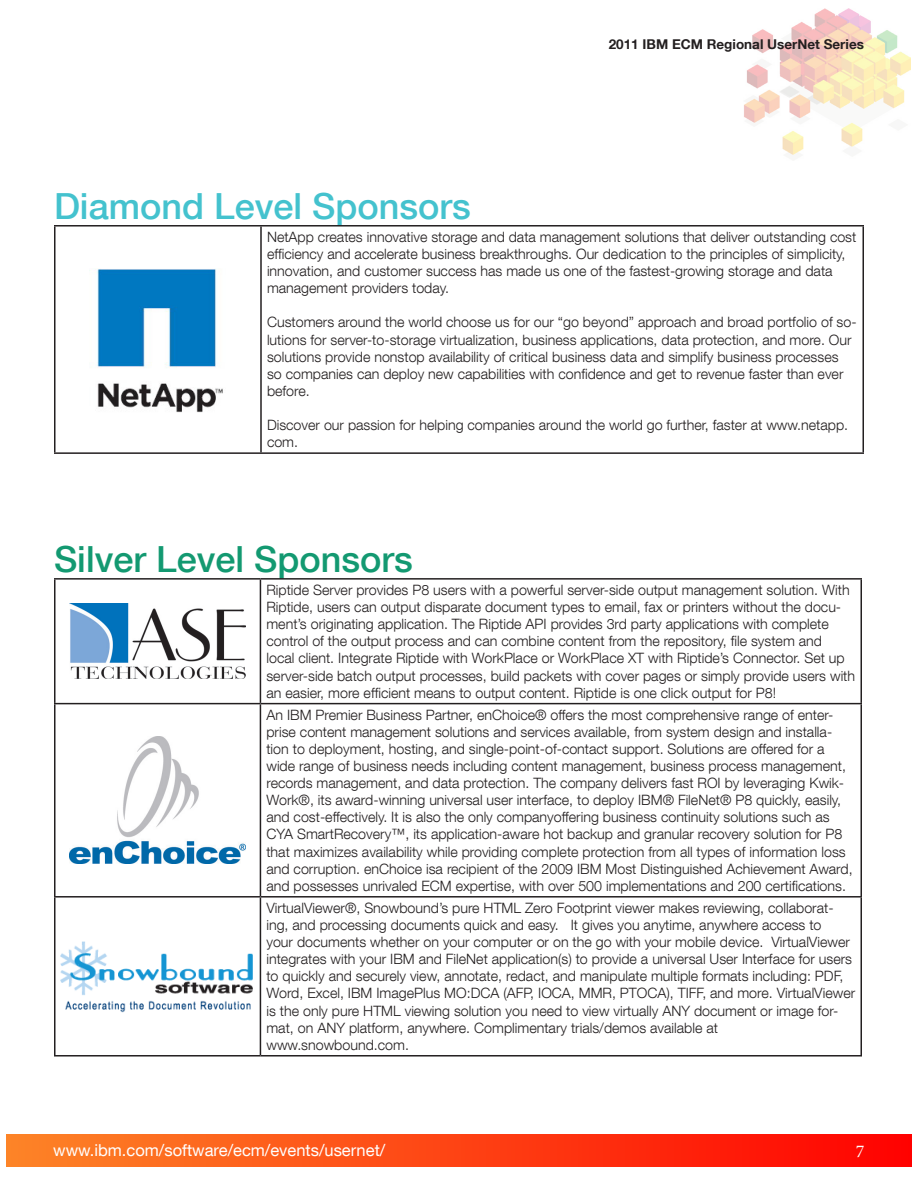
<style>
.page{position:relative;width:918px;height:1188px;background:#fff}
.page>*{position:absolute;margin:0;border:0;box-sizing:border-box;transform-origin:0 0}
.t1{font:500 36px "Helvetica Neue LT Com";color:#44c2ce}
.t2{font:500 36px "Helvetica Neue LT Com";color:#139971}
.t3{font:18px "Minion Pro";color:#fff}
.t4{font:16.5px "Helvetica Neue LT Com";color:#fff}
.t5{font:300 14.25px/17.1px "Helvetica Neue LT Com";color:#231f20}
.t6{font:700 13.5px "Helvetica Neue LT Com";color:#231f20}
</style>
<div class="page">
<img style="left:744px;top:9px;width:167px;height:146px">
<div style="left:6px;top:1134px;width:906px;height:32px;background:linear-gradient(to right,#fd8427,#ff0100)"></div>
<hr style="left:54px;top:225px;width:207px;height:2px;background:#231f20">
<hr style="left:54px;top:227px;width:2px;height:225px;background:#231f20">
<hr style="left:261px;top:225px;width:603px;height:2px;background:#231f20">
<hr style="left:260px;top:227px;width:2px;height:225px;background:#231f20">
<hr style="left:862px;top:227px;width:2px;height:225px;background:#231f20">
<hr style="left:54px;top:452px;width:207px;height:2px;background:#231f20">
<hr style="left:261px;top:452px;width:603px;height:2px;background:#231f20">
<img style="left:97px;top:268px;width:126px;height:145px">
<hr style="left:54px;top:578px;width:206px;height:2px;background:#231f20">
<hr style="left:54px;top:580px;width:2px;height:123px;background:#231f20">
<hr style="left:260px;top:578px;width:602px;height:2px;background:#231f20">
<hr style="left:260px;top:580px;width:1px;height:123px;background:#231f20">
<hr style="left:861px;top:580px;width:1px;height:123px;background:#231f20">
<hr style="left:54px;top:703px;width:206px;height:1px;background:#231f20">
<hr style="left:54px;top:704px;width:2px;height:192px;background:#231f20">
<hr style="left:260px;top:703px;width:602px;height:1px;background:#231f20">
<hr style="left:260px;top:704px;width:1px;height:192px;background:#231f20">
<hr style="left:861px;top:704px;width:1px;height:192px;background:#231f20">
<hr style="left:54px;top:896px;width:206px;height:2px;background:#231f20">
<hr style="left:54px;top:898px;width:2px;height:157px;background:#231f20">
<hr style="left:260px;top:896px;width:602px;height:2px;background:#231f20">
<hr style="left:260px;top:898px;width:1px;height:157px;background:#231f20">
<hr style="left:861px;top:898px;width:1px;height:157px;background:#231f20">
<hr style="left:54px;top:1055px;width:206px;height:2px;background:#231f20">
<hr style="left:260px;top:1055px;width:602px;height:2px;background:#231f20">
<img style="left:70px;top:604px;width:176px;height:75px">
<img style="left:70px;top:737px;width:175px;height:127px">
<img style="left:60px;top:941px;width:193px;height:71px">
<p class="t6" style="left:609px;top:35px;width:257px">2011 IBM ECM Regional UserNet Series</p>
<p class="t1" style="left:54px;top:185px;width:418px">Diamond Level Sponsors</p>
<p class="t5" style="left:267px;top:228px;width:591px">NetApp creates innovative storage and data management solutions that deliver outstanding cost efficiency and accelerate business breakthroughs. Our dedication to the principles of simplicity, innovation, and customer success has made us one of the fastest-growing storage and data management providers today.</p>
<p class="t5" style="left:267px;top:314px;width:591px">Customers around the world choose us for our “go beyond” approach and broad portfolio of so&shy;lutions for server-to-storage virtualization, business applications, data protection, and more. Our solutions provide nonstop availability of critical business data and simplify business processes so companies can deploy new capabilities with confidence and get to revenue faster than ever before.</p>
<p class="t5" style="left:267px;top:416px;width:583px">Discover our passion for helping companies around the world go further, faster at www.netapp. com.</p>
<p class="t2" style="left:54px;top:538px;width:360px">Silver Level Sponsors</p>
<p class="t5" style="left:266px;top:581px;width:590px">Riptide Server provides P8 users with a powerful server-side output management solution. With Riptide, users can output disparate document types to email, fax or printers without the docu&shy;ment’s originating application. The Riptide API provides 3rd party applications with complete control of the output process and can combine content from the repository, file system and<br>local client. Integrate Riptide with WorkPlace or WorkPlace XT with Riptide’s Connector. Set up server-side batch output processes, build packets with cover pages or simply provide users with an easier, more efficient means to output content. Riptide is one click output for P8!</p>
<p class="t5" style="left:266px;top:706px;width:588px">An IBM Premier Business Partner, enChoice® offers the most comprehensive range of enter&shy;prise content management solutions and services available, from system design and installa&shy;tion to deployment, hosting, and single-point-of-contact support. Solutions are offered for a wide range of business needs including content management, business process management, records management, and data protection. The company delivers fast ROI by leveraging Kwik-Work®, its award-winning universal user interface, to deploy IBM® FileNet® P8 quickly, easily, and cost-effectively. It is also the only companyoffering business continuity solutions such as CYA SmartRecovery™, its application-aware hot backup and granular recovery solution for P8 that maximizes availability while providing complete protection from all types of information loss and corruption. enChoice isa recipient of the 2009 IBM Most Distinguished Achievement Award, and possesses unrivaled ECM expertise, with over 500 implementations and 200 certifications.</p>
<p class="t5" style="left:266px;top:899px;width:590px">VirtualViewer®, Snowbound’s pure HTML Zero Footprint viewer makes reviewing, collaborat&shy;ing, and processing documents quick and easy. It gives you anytime, anywhere access to<br>your documents whether on your computer or on the go with your mobile device. VirtualViewer integrates with your IBM and FileNet application(s) to provide a universal User Interface for users to quickly and securely view, annotate, redact, and manipulate multiple formats including: PDF, Word, Excel, IBM ImagePlus MO:DCA (AFP, IOCA, MMR, PTOCA), TIFF, and more. VirtualViewer is the only pure HTML viewing solution you need to view virtually ANY document or image for&shy;mat, on ANY platform, anywhere. Complimentary trials/demos available at www.snowbound.com.</p>
<p class="t4" style="left:53px;top:1139px;width:334px">www.ibm.com/software/ecm/events/usernet/</p>
<p class="t3" style="left:856px;top:1139px;width:10px">7</p>
</div>
